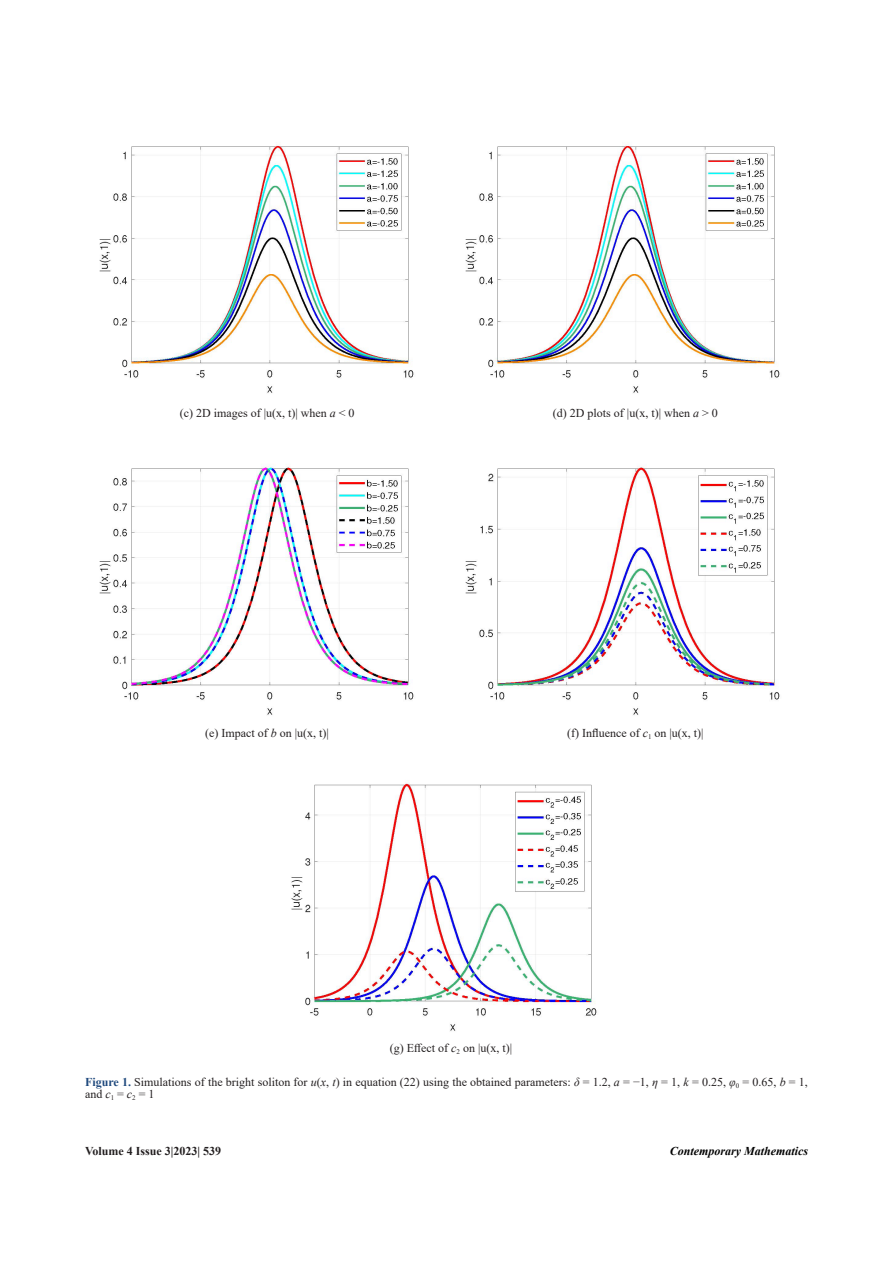
<style>
.page{position:relative;width:893px;height:1263px;background:#fff}
.page>*{position:absolute;margin:0;border:0;box-sizing:border-box;transform-origin:0 0}
.图表标注{font:12px/12px "Times New Roman";color:#231f20}
.正文{font:12px "Times New Roman";color:#231f20}
.t1{font:italic 700 12px "Times New Roman";color:#000}
.t2{font:700 12px "Times New Roman";color:#231f20}
.s1{font-style:italic}
.s2{font-weight:700;color:#1f497d}
</style>
<div class="page">
<img style="left:99px;top:145px;width:315px;height:248px">
<img style="left:465px;top:145px;width:315px;height:248px">
<img style="left:99px;top:465px;width:315px;height:250px">
<img style="left:465px;top:467px;width:315px;height:248px">
<img style="left:291px;top:783px;width:306px;height:248px">
<p class="正文" style="left:180px;top:404px;width:176px">(c) 2D images of |u(x, t)| when <span class="s1">a</span> &lt; 0</p>
<p class="正文" style="left:553px;top:404px;width:166px">(d) 2D plots of |u(x, t)| when <span class="s1">a</span> &gt; 0</p>
<p class="正文" style="left:205px;top:724px;width:125px">(e) Impact of <span class="s1">b</span> on |u(x, t)|</p>
<p class="正文" style="left:567px;top:724px;width:138px">(f) Influence of <span class="s1">c</span><sub>1</sub> on |u(x, t)|</p>
<p class="正文" style="left:390px;top:1039px;width:124px">(g) Effect of <span class="s1">c</span><sub>2</sub> on |u(x, t)|</p>
<p class="图表标注" style="left:85px;top:1075px;width:724px"><span class="s2">Figure 1.</span> Simulations of the bright soliton for <span class="s1">u</span>(<span class="s1">x</span>, <span class="s1">t</span>) in equation (22) using the obtained parameters: <span class="s1">δ</span> = 1.2, <span class="s1">a</span> = −1, <span class="s1">η</span> = 1, <span class="s1">k</span> = 0.25, <span class="s1">φ</span><sub>0</sub> = 0.65, <span class="s1">b</span> = 1, and <span class="s1">c</span><sub>1</sub> = <span class="s1">c</span><sub>2</sub> = 1</p>
<p class="t2" style="left:85px;top:1143px;width:138px">Volume 4 Issue 3|2023| 539</p>
<p class="t1" style="left:670px;top:1143px;width:140px">Contemporary Mathematics</p>
</div>
